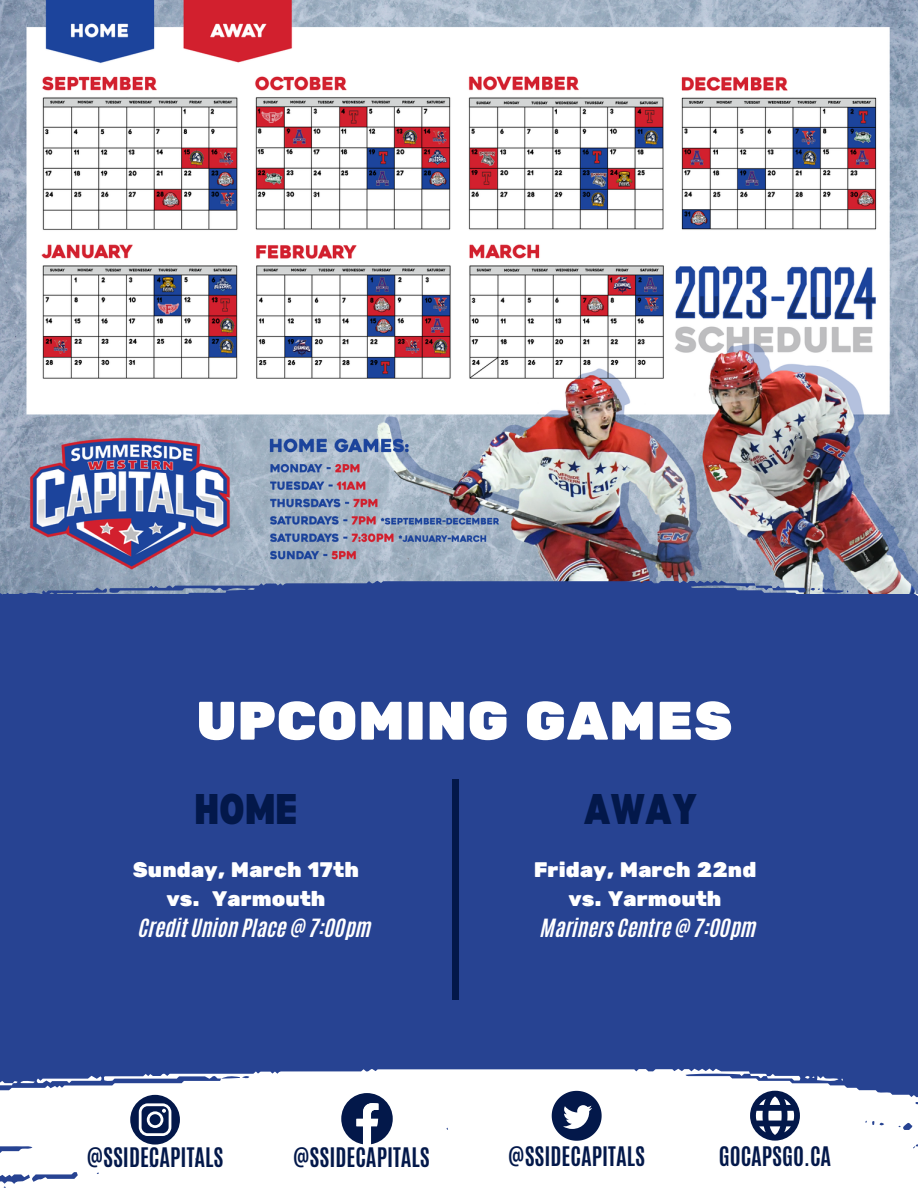
<style>
.page{position:relative;width:918px;height:1188px;background:#fff}
.page>*{position:absolute;margin:0;border:0;box-sizing:border-box;transform-origin:0 0}
.t1{font:54.15px "Rubik One";color:#fff}
.t2{font:900 semi-condensed 42px "Bernoru";color:#03184a}
.t3{font:700 22.5px "Antonio";color:#03184a}
.t4{font:21px/29.2px "Rubik One";color:#fff;text-align:center}
.t5{font:21px "CA Generated";color:#fff}
</style>
<div class="page">
<div style="left:0;top:846px;width:918px;height:223px;background:#274392"></div>
<svg style="left:0;top:1069px;width:918px;height:119px"></svg>
<svg style="left:0;top:1076px;width:102px;height:13px"></svg>
<svg style="left:750px;top:1074px;width:93px;height:7px"></svg>
<img style="left:0;top:0;width:918px;height:580px">
<div style="left:0;top:580px;width:918px;height:266px;background:#274392"></div>
<svg style="left:0;top:588px;width:107px;height:12px"></svg>
<svg style="left:755px;top:586px;width:93px;height:7px"></svg>
<svg style="left:18px;top:815px;width:7px;height:12px"></svg>
<svg style="left:130px;top:1095px;width:50px;height:49px"></svg>
<svg style="left:341px;top:1093px;width:52px;height:52px"></svg>
<svg style="left:552px;top:1091px;width:49px;height:49px"></svg>
<svg style="left:750px;top:1091px;width:50px;height:49px"></svg>
<div style="left:452px;top:779px;width:7px;height:221px;background:#03184a"></div>
<h1 class="t1" style="left:196px;top:689px;width:538px">UPCOMING GAMES</h1>
<h2 class="t2" style="left:194px;top:785px;width:104px">HOME</h2>
<p class="t4" style="left:133px;top:855px;width:228px">Sunday, March 17th vs. Yarmouth</p>
<p class="t5" style="left:139px;top:913px;width:234px">Credit Union Place @ 7:00pm</p>
<h2 class="t2" style="left:584px;top:785px;width:115px">AWAY</h2>
<p class="t4" style="left:534px;top:855px;width:224px">Friday, March 22nd vs. Yarmouth</p>
<p class="t5" style="left:541px;top:913px;width:217px">Mariners Centre @ 7:00pm</p>
<p class="t3" style="left:87px;top:1142px;width:138px">@SSIDECAPITALS</p>
<p class="t3" style="left:293px;top:1142px;width:138px">@SSIDECAPITALS</p>
<p class="t3" style="left:508px;top:1140px;width:138px">@SSIDECAPITALS</p>
<p class="t3" style="left:719px;top:1140px;width:114px">GOCAPSGO.CA</p>
</div>
